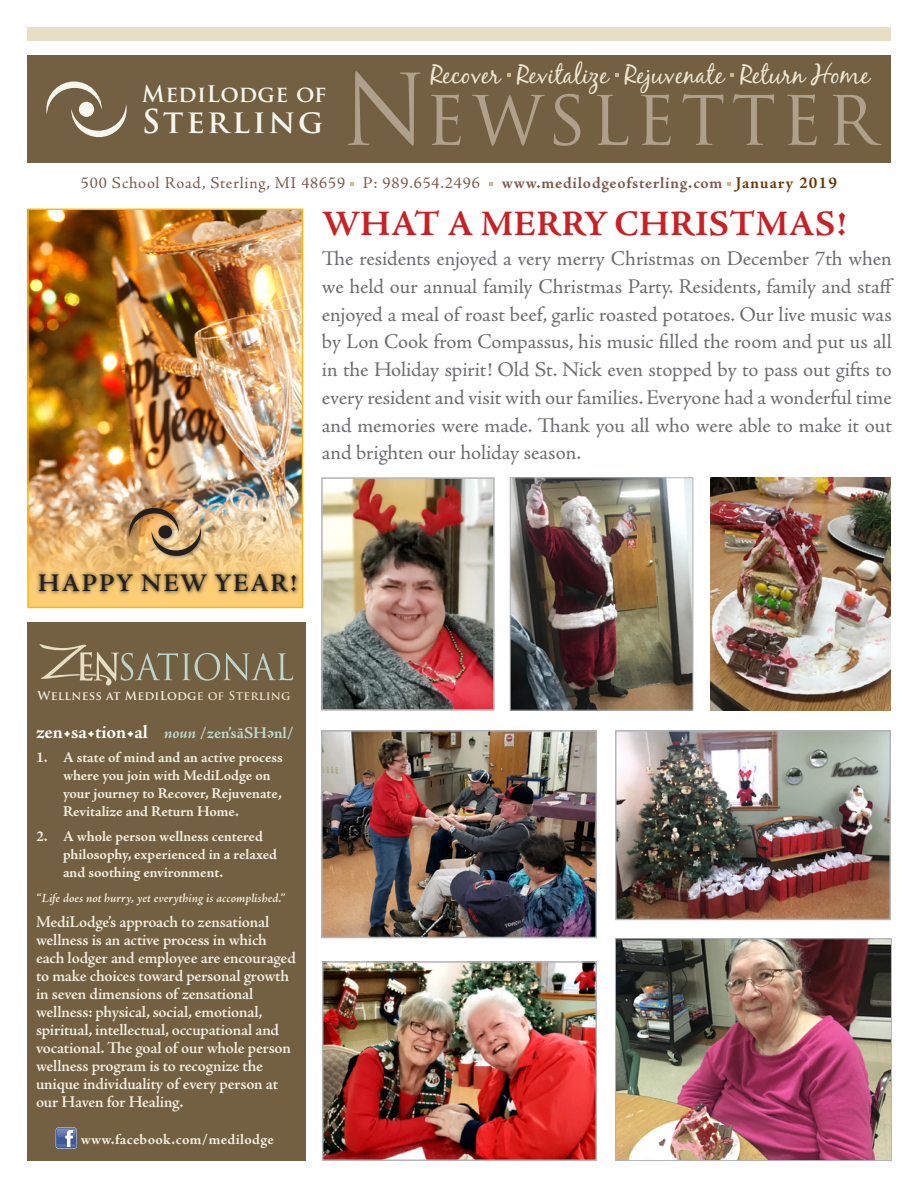
<style>
.page{position:relative;width:918px;height:1188px;background:#fff}
.page>*{position:absolute;margin:0;border:0;box-sizing:border-box;transform-origin:0 0}
.t1{font:96px "Trajan Pro";color:#aea08b;scale:.94 1}
.t2{font:78px "Trajan Pro";letter-spacing:.07em;color:#aea08b;scale:.94 1}
.t3{font:700 36px "Adobe Jenson Pro";letter-spacing:.015em;color:#c92026}
.t4{font:700 32.1px "Trajan Pro";letter-spacing:.09em;color:#f7f6ef}
.t5{font:26.25px "Black Jack";letter-spacing:.005em;color:#ede6d3}
.t6{font:600 25.5px "Adobe Jenson Pro";letter-spacing:.07em;color:#231f20}
.t7{font:700 22.35px "Trajan Pro";letter-spacing:.015em;color:#f7f6ef}
.t8{font:21px/27.8px "Adobe Jenson Pro";letter-spacing:-.005em;color:#6c6d70;text-align:justify}
.t9{font:700 19.5px "Adobe Jenson Pro";color:#fff}
.t10{font:600 16.5px/18px "Adobe Jenson Pro";letter-spacing:-.015em;color:#f3eee1}
.t11{font:16.5px "Adobe Jenson Pro";letter-spacing:.05em;color:#7e5849}
.t12{font:700 16.5px "Adobe Jenson Pro";letter-spacing:.05em;color:#7e5849}
.t13{font:700 15px/18px "Adobe Jenson Pro";letter-spacing:-.005em;color:#f3eee1}
.t14{font:700 15px "Adobe Jenson Pro";letter-spacing:.02em;color:#f4efe4}
.t15{font:italic 600 12.75px "Adobe Jenson Pro";color:#f3eee1}
.t16{font:700 12px "Trajan Pro";letter-spacing:.02em;color:#f3eee1}
.s1{color:#6b3600}
.s2{color:#e7dec6}
.s3{font-style:italic;font-size:16.5px;color:#bcd6cd}
.s4{font-size:16.5px;color:#bcd6cd}
</style>
<div class="page">
<div style="left:27px;top:55px;width:864px;height:108px;background:#735f41"></div>
<div style="left:27px;top:27px;width:864px;height:13px;background:#e7dec6"></div>
<svg style="left:46px;top:82px;width:81px;height:55px"></svg>
<div style="left:79px;top:102px;width:15px;height:15px;background:#f7f6ef;border-radius:50%"></div>
<div style="left:27px;top:622px;width:279px;height:539px;background:#735f41"></div>
<svg style="left:39px;top:644px;width:254px;height:42px"></svg>
<svg style="left:56px;top:1128px;width:21px;height:21px"></svg>
<svg style="left:56px;top:1128px;width:21px;height:20px"></svg>
<svg style="left:56px;top:1128px;width:21px;height:19px"></svg>
<svg style="left:267px;top:731px;width:7px;height:7px"></svg>
<img style="left:618px;top:733px;width:270px;height:184px">
<div style="left:615px;top:730px;width:276px;height:190px;border:2px solid #b2b3b7"></div>
<img style="left:512px;top:479px;width:179px;height:230px">
<div style="left:510px;top:477px;width:183px;height:234px;border:1px solid #b2b3b7"></div>
<img style="left:325px;top:964px;width:269px;height:194px">
<div style="left:322px;top:961px;width:275px;height:200px;border:2px solid #b2b3b7"></div>
<img style="left:324px;top:480px;width:168px;height:228px">
<div style="left:321px;top:477px;width:174px;height:234px;border:2px solid #b2b3b7"></div>
<img style="left:711px;top:477px;width:180px;height:234px">
<div style="left:28px;top:209px;width:274px;height:398px;background:#fece74"></div>
<img style="left:30px;top:212px;width:270px;height:362px">
<div style="left:27px;top:209px;width:276px;height:399px;border:2px solid #fcb615"></div>
<div style="left:35px;top:570px;width:265px;height:26px;background:#231f20;opacity:.95"></div>
<div style="left:127px;top:506px;width:79px;height:55px;background:#231f20;opacity:.45"></div>
<img style="left:129px;top:508px;width:72px;height:48px">
<div style="left:158px;top:525px;width:14px;height:13px;background:#231f20;border-radius:50%"></div>
<img style="left:324px;top:733px;width:270px;height:202px">
<div style="left:321px;top:730px;width:276px;height:208px;border:2px solid #b2b3b7"></div>
<img style="left:617px;top:940px;width:273px;height:219px">
<div style="left:615px;top:938px;width:277px;height:223px;border:1px solid #b2b3b7"></div>
<p class="t5" style="left:431px;top:58px;width:440px">Recover Revitalize Rejuvenate Return Home</p>
<p class="t1" style="left:342px;top:49px;width:92px">N</p>
<p class="t11" style="left:363px;top:174px;width:118px">P: 989.654.2496</p>
<p class="t12" style="left:502px;top:174px;width:337px">www.medilodgeofsterling.com <span class="s1">January 2019</span></p>
<p class="t7" style="left:142px;top:80px;width:187px">MediLodge of</p>
<p class="t4" style="left:142px;top:101px;width:183px">Sterling</p>
<p class="t2" style="left:425px;top:67px;width:481px">ewsletter</p>
<p class="t11" style="left:81px;top:174px;width:266px">500 School Road, Sterling, MI 48659</p>
<p class="t3" style="left:322px;top:203px;width:525px">WHAT A MERRY CHRISTMAS!</p>
<p class="t8" style="left:322px;top:245px;width:574px">The residents enjoyed a very merry Christmas on December 7th when we held our annual family Christmas Party. Residents, family and staff enjoyed a meal of roast beef, garlic roasted potatoes. Our live music was by Lon Cook from Compassus, his music filled the room and put us all in the Holiday spirit! Old St. Nick even stopped by to pass out gifts to every resident and visit with our families. Everyone had a wonderful time and memories were made. Thank you all who were able to make it out and brighten our holiday season.</p>
<p class="t6" style="left:38px;top:569px;width:260px">HAPPY NEW YEAR!</p>
<p class="t16" style="left:38px;top:688px;width:255px">Wellness at MediLodg<span class="s2">e of Sterling</span></p>
<p class="t9" style="left:36px;top:720px;width:259px">zen•sa•tion•al <span class="s3">noun</span> <span class="s4">/zen’sāSH nl/</span></p>
<p class="t13" style="left:63px;top:749px;width:221px;text-indent:-27px">1. A state of mind and an active process where you join with MediLodge on your journey to Recover, Rejuvenate, Revitalize and Return Home.</p>
<p class="t13" style="left:63px;top:828px;width:216px;text-indent:-27px">2. A whole person wellness centered philosophy, experienced in a relaxed and soothing environment.</p>
<p class="t15" style="left:36px;top:891px;width:251px">“Life does not hurry, yet everything is accomplished.”</p>
<p class="t10" style="left:36px;top:913px;width:261px">MediLodge’s approach to zensational wellness is an active process in which each lodger and employee are encouraged to make choices toward personal growth in seven dimensions of zensational wellness: physical, social, emotional, spiritual, intellectual, occupational and vocational. The goal of our whole person wellness program is to recognize the unique individuality of every person at our Haven for Healing.</p>
<p class="t14" style="left:81px;top:1130px;width:195px">www.facebook.com/medilodge</p>
</div>
